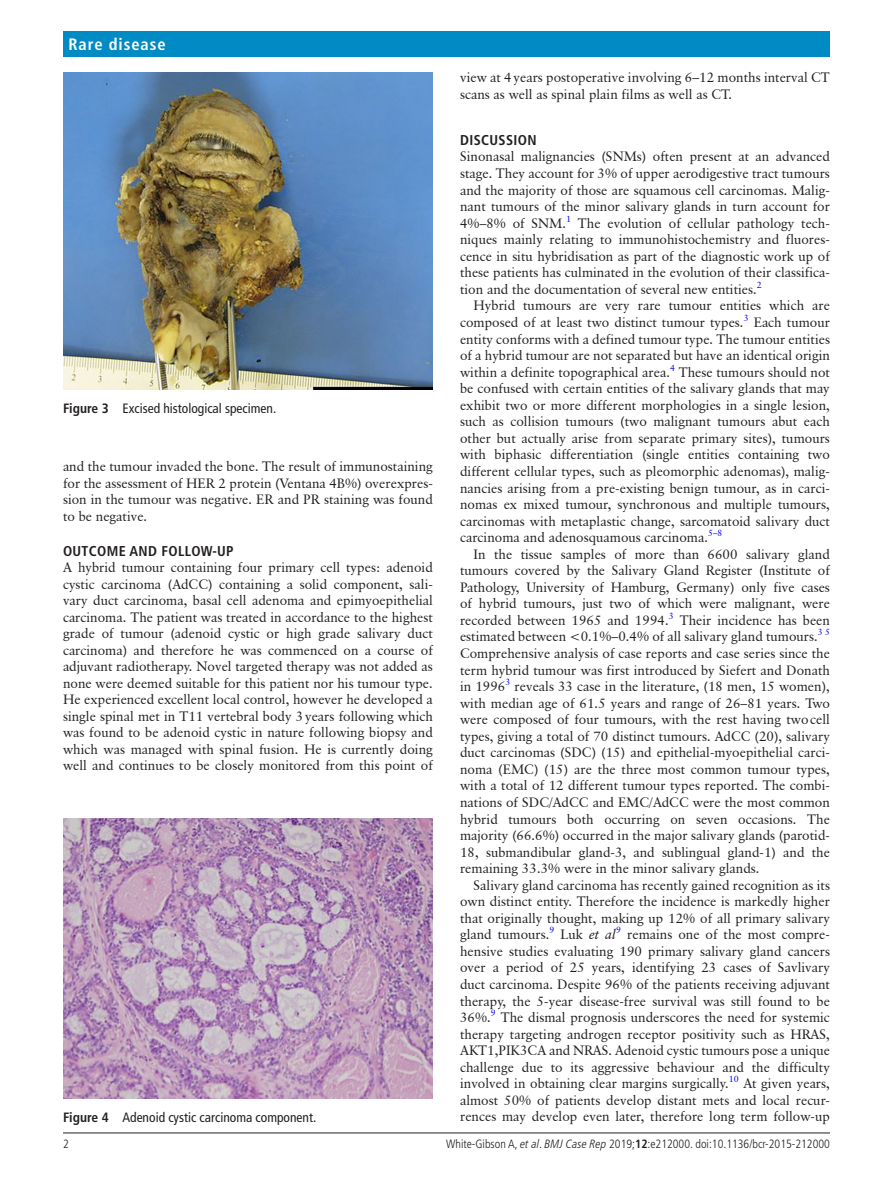
<style>
.page{position:relative;width:893px;height:1191px;background:#fff}
.page>*{position:absolute;margin:0;border:0;box-sizing:border-box;transform-origin:0 0}
.t1{font:700 condensed 16.5px "Frutiger LT Pro";color:#fff}
.t2{font:700 condensed 14.25px "Frutiger LT Pro";letter-spacing:.025em;color:#231f20}
.t3{font:13.5px/16.5px "Classical Garamond BT";color:#231f20;text-align:justify}
.t4{font:condensed 13.5px "Frutiger LT Pro";color:#231f20}
.t5{font:italic 13.5px "Classical Garamond BT";color:#231f20}
.t6{font:300 condensed 12px "Frutiger LT Pro";color:#231f20}
.t7{font:9px "Classical Garamond BT";color:#00f}
.s1{font-weight:700}
.s2{font-style:normal}
.s3{font-style:italic}
</style>
<div class="page">
<hr style="left:63px;top:1132px;width:767px;height:1px;background:#231f20">
<div style="left:63px;top:31px;width:767px;height:25px;background:#008bc5"></div>
<img style="left:63px;top:72px;width:370px;height:317px">
<img style="left:63px;top:818px;width:370px;height:280px">
<p class="t1" style="left:69px;top:34px;width:99px">RARE DISEASE</p>
<p class="t4" style="left:63px;top:400px;width:215px"><span class="s1">FIGURE 3</span> Excised histological specimen.</p>
<p class="t3" style="left:63px;top:458px;width:371px">and the tumour invaded the bone. The result of immunostaining for the assessment of HER 2 protein (Ventana 4B%) overexpres&shy;sion in the tumour was negative. ER and PR staining was found to be negative.</p>
<p class="t2" style="left:63px;top:542px;width:172px">OUTCOME AND FOLLOW-UP</p>
<p class="t3" style="left:63px;top:559px;width:371px">A hybrid tumour containing four primary cell types: adenoid cystic carcinoma (AdCC) containing a solid component, sali&shy;vary duct carcinoma, basal cell adenoma and epimyoepithelial carcinoma. The patient was treated in accordance to the highest grade of tumour (adenoid cystic or high grade salivary duct carcinoma) and therefore he was commenced on a course of adjuvant radiotherapy. Novel targeted therapy was not added as none were deemed suitable for this patient nor his tumour type.<br>He experienced excellent local control, however he developed a single spinal met in T11 vertebral body 3years following which was found to be adenoid cystic in nature following biopsy and which was managed with spinal fusion. He is currently doing well and continues to be closely monitored from this point of</p>
<p class="t4" style="left:63px;top:1109px;width:255px"><span class="s1">FIGURE 4</span> Adenoid cystic carcinoma component.</p>
<p class="t3" style="left:460px;top:69px;width:371px">view at 4years postoperative involving 6–12 months interval CT scans as well as spinal plain films as well as CT.</p>
<p class="t2" style="left:460px;top:131px;width:78px">DISCUSSION</p>
<p class="t3" style="left:460px;top:148px;width:371px">Sinonasal malignancies (SNMs) often present at an advanced stage. They account for 3% of upper aerodigestive tract tumours and the majority of those are squamous cell carcinomas. Malig&shy;nant tumours of the minor salivary glands in turn account for 4%–8% of SNM.</p>
<p class="t7" style="left:566px;top:213px;width:6px">1</p>
<p class="t3" style="left:460px;top:214px;width:371px;text-indent:118px">The evolution of cellular pathology tech&shy;niques mainly relating to immunohistochemistry and fluores&shy;cence in situ hybridisation as part of the diagnostic work up of these patients has culminated in the evolution of their classifica&shy;tion and the documentation of several new entities.</p>
<p class="t7" style="left:757px;top:279px;width:6px">2</p>
<p class="t3" style="left:460px;top:297px;width:371px;text-indent:14px">Hybrid tumours are very rare tumour entities which are composed of at least two distinct tumour types.<sup>3</sup> Each tumour entity conforms with a defined tumour type. The tumour entities of a hybrid tumour are not separated but have an identical origin within a definite topographical area.<sup>4</sup> These tumours should not be confused with certain entities of the salivary glands that may exhibit two or more different morphologies in a single lesion, such as collision tumours (two malignant tumours abut each other but actually arise from separate primary sites), tumours with biphasic differentiation (single entities containing two different cellular types, such as pleomorphic adenomas), malig&shy;nancies arising from a pre-existing benign tumour, as in carci&shy;nomas ex mixed tumour, synchronous and multiple tumours, carcinomas with metaplastic change, sarcomatoid salivary duct carcinoma and adenosquamous carcinoma.</p>
<p class="t7" style="left:708px;top:527px;width:16px">5–8</p>
<p class="t3" style="left:460px;top:545px;width:371px;text-indent:14px">In the tissue samples of more than 6600 salivary gland tumours covered by the Salivary Gland Register (Institute of Pathology, University of Hamburg, Germany) only five cases of hybrid tumours, just two of which were malignant, were recorded between 1965 and 1994.<sup>3</sup> Their incidence has been estimated between &lt;0.1%–0.4% of all salivary gland tumours.</p>
<p class="t7" style="left:818px;top:626px;width:14px">3 5</p>
<p class="t3" style="left:460px;top:645px;width:371px">Comprehensive analysis of case reports and case series since the term hybrid tumour was first introduced by Siefert and Donath in 1996<sup>3</sup> reveals 33 case in the literature, (18 men, 15 women), with median age of 61.5 years and range of 26–81 years. Two were composed of four tumours, with the rest having twocell types, giving a total of 70 distinct tumours. AdCC (20), salivary duct carcinomas (SDC) (15) and epithelial-myoepithelial carci&shy;noma (EMC) (15) are the three most common tumour types, with a total of 12 different tumour types reported. The combi&shy;nations of SDC/AdCC and EMC/AdCC were the most common hybrid tumours both occurring on seven occasions. The majority (66.6%) occurred in the major salivary glands (parotid-18, submandibular gland-3, and sublingual gland-1) and the remaining 33.3% were in the minor salivary glands.</p>
<p class="t3" style="left:460px;top:876px;width:371px;text-indent:14px">Salivary gland carcinoma has recently gained recognition as its own distinct entity. Therefore the incidence is markedly higher that originally thought, making up 12% of all primary salivary gland tumours.</p>
<p class="t7" style="left:550px;top:924px;width:6px">9</p>
<p class="t5" style="left:561px;top:926px;width:57px"><span class="s2">Luk</span> et al</p>
<p class="t7" style="left:616px;top:924px;width:6px">9</p>
<p class="t3" style="left:460px;top:926px;width:371px;text-indent:167px">remains one of the most compre&shy;hensive studies evaluating 190 primary salivary gland cancers over a period of 25 years, identifying 23 cases of Savlivary duct carcinoma. Despite 96% of the patients receiving adjuvant therapy, the 5-year disease-free survival was still found to be 36%.<sup>9</sup> The dismal prognosis underscores the need for systemic therapy targeting androgen receptor positivity such as HRAS, AKT1,PIK3CA and NRAS. Adenoid cystic tumours pose a unique challenge due to its aggressive behaviour and the difficulty involved in obtaining clear margins surgically.</p>
<p class="t7" style="left:729px;top:1073px;width:11px">10</p>
<p class="t3" style="left:460px;top:1075px;width:371px;text-indent:283px">At given years, almost 50% of patients develop distant mets and local recur&shy;rences may develop even later, therefore long term follow-up</p>
<p class="t6" style="left:63px;top:1136px;width:7px">2</p>
<p class="t6" style="left:446px;top:1136px;width:385px">White-Gibson A, <span class="s3">et al</span>. <span class="s3">BMJ Case Rep</span> 2019;<span class="s1">12</span>:e212000. doi:10.1136/bcr-2015-212000</p>
</div>
